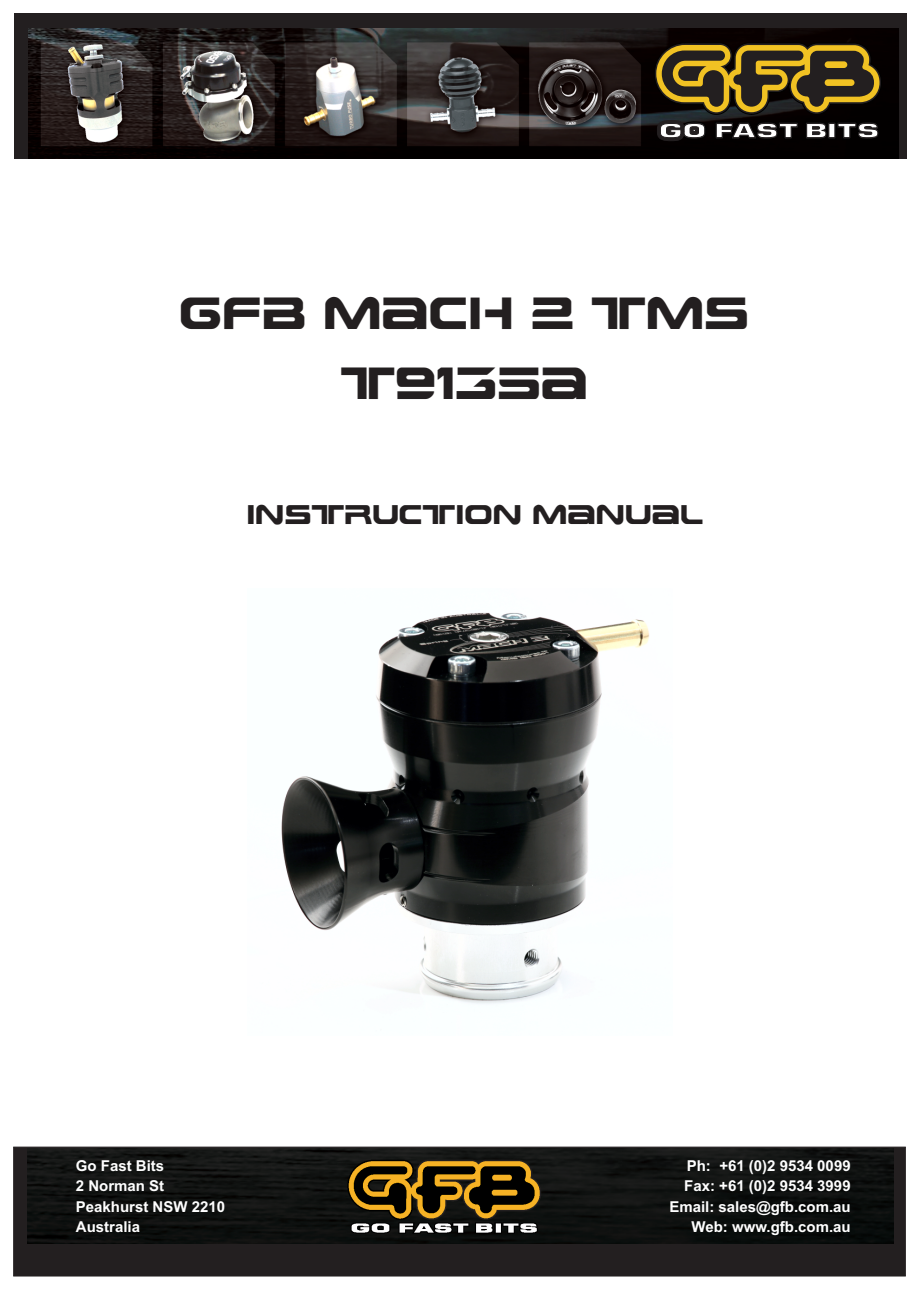
<style>
.page{position:relative;width:920px;height:1290px;background:#fff}
.page>*{position:absolute;margin:0;border:0;box-sizing:border-box;transform-origin:0 0}
.t1{font:45px/69.8px "Earth Normal";color:#231f20;text-align:center}
.t2{font:27px "Earth Normal";color:#231f20}
.t3{font:700 15px/20.1px "Arial";color:#fff}
</style>
<div class="page">
<div style="left:13px;top:1147px;width:893px;height:129px;background:#231f20"></div>
<img style="left:27px;top:1148px;width:867px;height:96px">
<div style="left:15px;top:14px;width:891px;height:144px;background:#231f20"></div>
<img style="left:28px;top:28px;width:870px;height:130px">
<svg style="left:654px;top:43px;width:228px;height:98px"></svg>
<img style="left:281px;top:612px;width:368px;height:392px">
<h1 class="t1" style="left:179px;top:281px;width:571px">GFB MACH 2 TMS<br>T9135A</h1>
<h2 class="t2" style="left:246px;top:505px;width:459px">INSTRUCTION MANUAL</h2>
<p class="t3" style="left:76px;top:1157px;width:151px">Go Fast Bits<br>2 Norman St<br>Peakhurst NSW 2210<br>Australia</p>
<p class="t3" style="left:669px;top:1157px;width:183px;text-align:right">Ph: +61 (0)2 9534 0099<br>Fax: +61 (0)2 9534 3999<br>Email: sales@gfb.com.au<br>Web: www.gfb.com.au</p>
</div>
